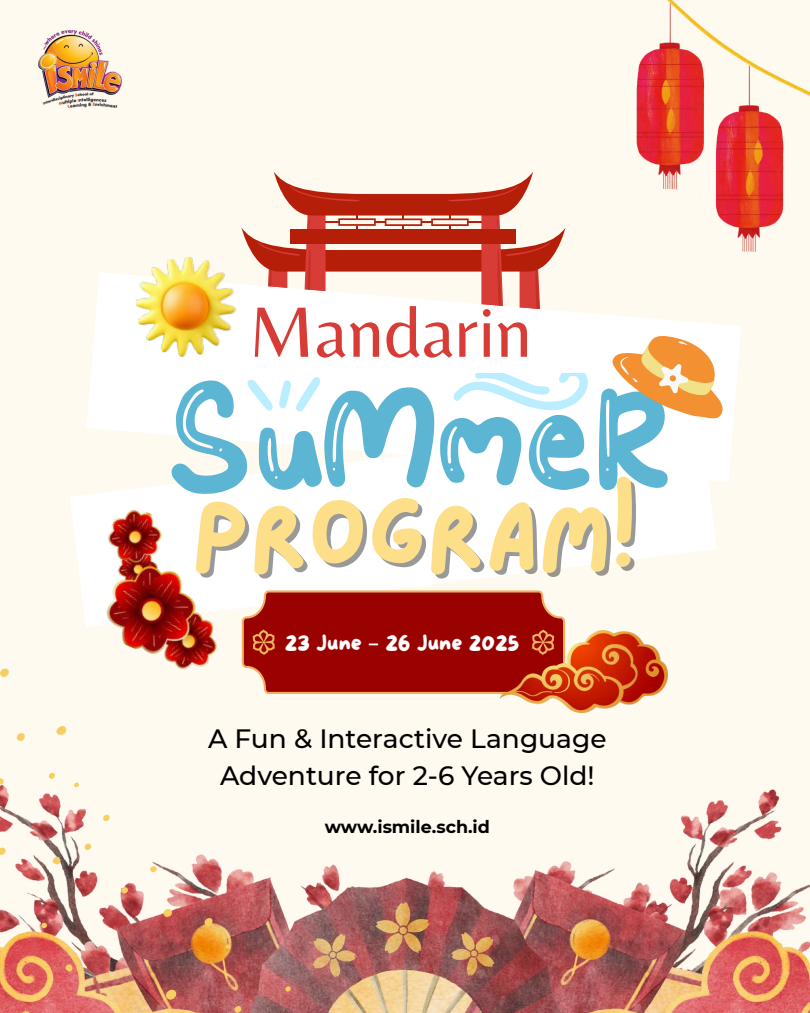
<style>
.page{position:relative;width:810px;height:1013px;background:#fff}
.page>*{position:absolute;margin:0;border:0;box-sizing:border-box;transform-origin:0 0}
.t1{font:92.1px "Lazydog";color:#fddf89}
.t2{font:74.1px "Belleza";color:#d73c37}
.t3{font:500 26.5px/36.8px "Montserrat";color:#000;text-align:center}
.t4{font:21.7px "More Sugar";color:#fff}
.t5{font:700 17.5px "Montserrat";color:#000}
.s1{font-family:"Noto Sans Gurmukhi"}
</style>
<div class="page">
<div style="left:0;top:0;width:810px;height:1012px;background:#fffaf0"></div>
<svg style="left:70px;top:482px;width:647px;height:145px;fill:#fff"></svg>
<svg style="left:87px;top:272px;width:645px;height:210px;fill:#fff"></svg>
<svg style="left:172px;top:380px;width:496px;height:114px"></svg>
<svg style="left:242px;top:172px;width:346px;height:270px"></svg>
<img style="left:39px;top:30px;width:82px;height:77px">
<img style="left:565px;top:789px;width:245px;height:223px">
<img style="left:0;top:537px;width:565px;height:475px">
<img style="left:131px;top:256px;width:110px;height:106px">
<svg style="left:604px;top:314px;width:137px;height:117px"></svg>
<img style="left:70px;top:501px;width:186px;height:178px">
<svg style="left:242px;top:590px;width:323px;height:104px"></svg>
<svg style="left:243px;top:591px;width:321px;height:102px;background:#a2150f"></svg>
<img style="left:500px;top:631px;width:167px;height:81px">
<img style="left:636px;top:0;width:174px;height:251px">
<h2 class="t2" style="left:249px;top:288px;width:285px">Mandarin</h2>
<h1 class="t1" style="left:191px;top:488px;width:447px">PROGRAM!</h1>
<p class="t4" style="left:285px;top:631px;width:236px">23 June <span class="s1">–</span> 26 June 2025</p>
<p class="t3" style="left:208px;top:719px;width:400px">A Fun &amp; Interactive Language<br>Adventure for 2-6 Years Old!</p>
<p class="t5" style="left:325px;top:815px;width:167px">www.ismile.sch.id</p>
</div>
